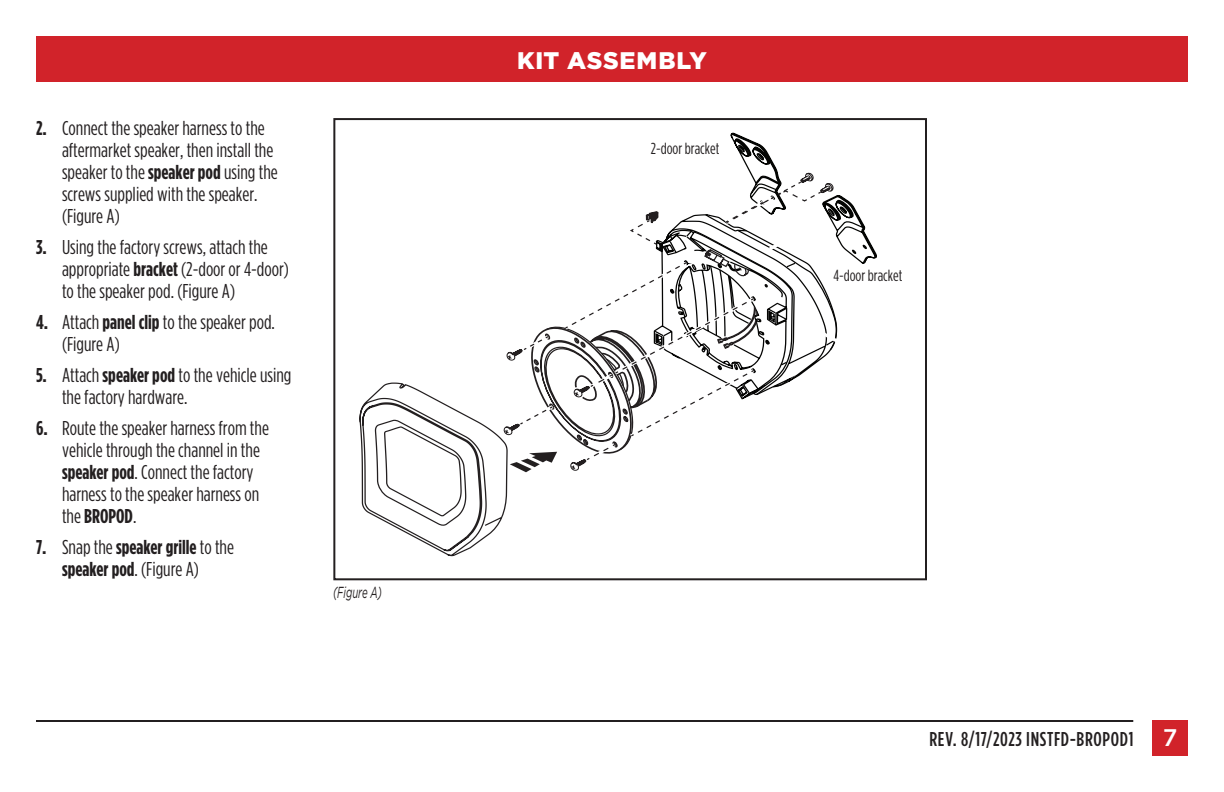
<style>
.page{position:relative;width:1224px;height:792px;background:#fff}
.page>*{position:absolute;margin:0;border:0;box-sizing:border-box;transform-origin:0 0}
.t1{font:900 24px "Gotham";letter-spacing:.03em;color:#fff}
.t2{font:20px/22px "Gotham Condensed";color:#231f20}
.t3{font:700 20px/22px "Gotham Condensed";color:#231f20;text-align:center}
.t4{font:500 20px "Gotham Condensed";letter-spacing:.035em;color:#231f20}
.t5{font:16px "Gotham Condensed";color:#231f20}
.t6{font:italic 16px "Gotham";color:#231f20;scale:.6 1}
.s1{font-weight:700}
.s2{font-weight:400}
.s3{font-family:"Gotham";font-size:24px;color:#fff}
</style>
<div class="page">
<div style="left:36px;top:36px;width:1152px;height:45px;background:#d1232a"></div>
<hr style="left:36px;top:720px;width:1097px;height:2px;background:#231f20">
<div style="left:1152px;top:720px;width:36px;height:36px;background:#d1232a"></div>
<svg style="left:359px;top:133px;width:518px;height:423px"></svg>
<div style="left:333px;top:118px;width:594px;height:462px;border:2px solid #231f20"></div>
<p class="t2" style="left:62px;top:117px;width:217px;text-indent:-26px"><span class="s1">2.</span> Connect the speaker harness to the aftermarket speaker, then install the speaker to the <span class="s1">speaker pod</span> using the screws supplied with the speaker. (Figure A)</p>
<p class="t2" style="left:62px;top:236px;width:228px;text-indent:-26px"><span class="s1">3.</span> Using the factory screws, attach the appropriate <span class="s1">bracket</span> (2-door or 4-door) to the speaker pod. (Figure A)</p>
<p class="t2" style="left:62px;top:311px;width:214px;text-indent:-26px"><span class="s1">4.</span> Attach <span class="s1">panel clip</span> to the speaker pod. (Figure A)</p>
<p class="t2" style="left:62px;top:364px;width:231px;text-indent:-26px"><span class="s1">5.</span> Attach <span class="s1">speaker pod</span> to the vehicle using the factory hardware.</p>
<p class="t2" style="left:62px;top:417px;width:209px;text-indent:-26px"><span class="s1">6.</span> Route the speaker harness from the vehicle through the channel in the <span class="s1">speaker pod</span>. Connect the factory harness to the speaker harness on the <span class="s1">BROPOD</span>.</p>
<p class="t3" style="left:36px;top:535px;width:200px">7. <span class="s2">Snap the</span> speaker grille <span class="s2">to the </span>speaker pod<span class="s2">. (Figure A)</span></p>
<p class="t6" style="left:333px;top:583px;width:83px">(Figure A)</p>
<p class="t1" style="left:517px;top:46px;width:191px">KIT ASSEMBLY</p>
<p class="t5" style="left:651px;top:140px;width:70px">2-door bracket</p>
<p class="t5" style="left:833px;top:267px;width:70px">4-door bracket</p>
<p class="t4" style="left:929px;top:728px;width:249px">REV. 8/17/2023 INSTFD-BROPOD1 <span class="s3">7</span></p>
</div>
